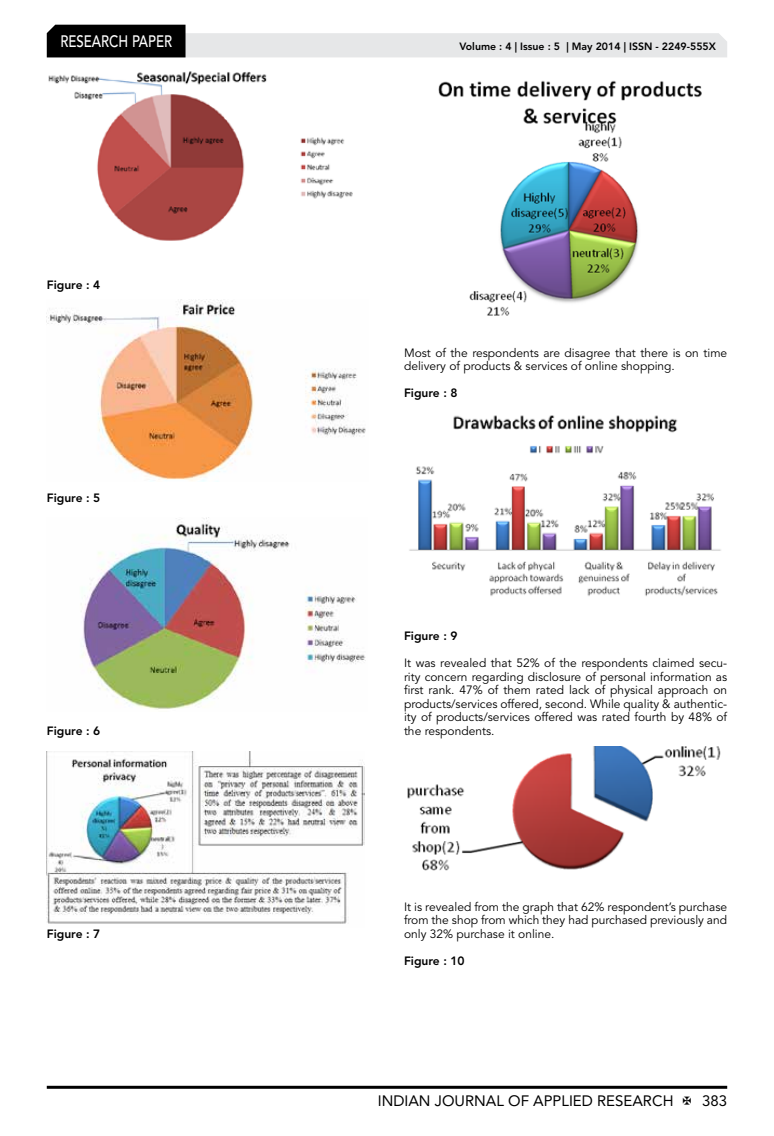
<style>
.page{position:relative;width:774px;height:1136px;background:#fff}
.page>*{position:absolute;margin:0;border:0;box-sizing:border-box;transform-origin:0 0}
.t1{font:500 16.5px "Avenir LT Std";color:#fff;scale:.8 1}
.t2{font:15px "Avenir LT Std";color:#000}
.t3{font:12px/13.5px "Avenir LT Std";color:#000;text-align:justify}
.t4{font:800 12px "Avenir LT Std";color:#000}
.t5{font:800 10.5px "Avenir LT Std";color:#000}
</style>
<div class="page">
<hr style="left:47px;top:1085px;width:680px;height:3px;background:#000">
<svg style="left:47px;top:25px;width:680px;height:32px"></svg>
<img style="left:48px;top:71px;width:305px;height:170px">
<img style="left:47px;top:300px;width:319px;height:182px">
<img style="left:81px;top:517px;width:285px;height:193px">
<img style="left:47px;top:751px;width:318px;height:173px">
<img style="left:438px;top:80px;width:264px;height:236px">
<img style="left:409px;top:415px;width:312px;height:181px">
<img style="left:407px;top:746px;width:314px;height:125px">
<h1 class="t1" style="left:60px;top:32px;width:139px">RESEARCH PAPER</h1>
<p class="t4" style="left:47px;top:278px;width:55px">Figure : 4</p>
<p class="t4" style="left:47px;top:491px;width:55px">Figure : 5</p>
<p class="t4" style="left:47px;top:723px;width:55px">Figure : 6</p>
<p class="t4" style="left:47px;top:926px;width:55px">Figure : 7</p>
<p class="t5" style="left:459px;top:41px;width:258px">Volume : 4 | Issue : 5 | May 2014 | ISSN - 2249-555X</p>
<p class="t3" style="left:404px;top:346px;width:325px">Most of the respondents are disagree that there is on time delivery of products &amp; services of online shopping.</p>
<p class="t4" style="left:404px;top:386px;width:55px">Figure : 8</p>
<p class="t4" style="left:404px;top:629px;width:55px">Figure : 9</p>
<p class="t3" style="left:404px;top:656px;width:325px">It was revealed that 52% of the respondents claimed secu&shy;rity concern regarding disclosure of personal information as first rank. 47% of them rated lack of physical approach on products/services offered, second. While quality &amp; authentic&shy;ity of products/services offered was rated fourth by 48% of the respondents.</p>
<p class="t3" style="left:404px;top:899px;width:325px">It is revealed from the graph that 62% respondent’s purchase from the shop from which they had purchased previously and only 32% purchase it online.</p>
<p class="t4" style="left:404px;top:953px;width:62px">Figure : 10</p>
<p class="t2" style="left:378px;top:1091px;width:297px">INDIAN JOURNAL OF APPLIED RESEARCH</p>
<p class="t2" style="left:702px;top:1091px;width:27px">383</p>
</div>
